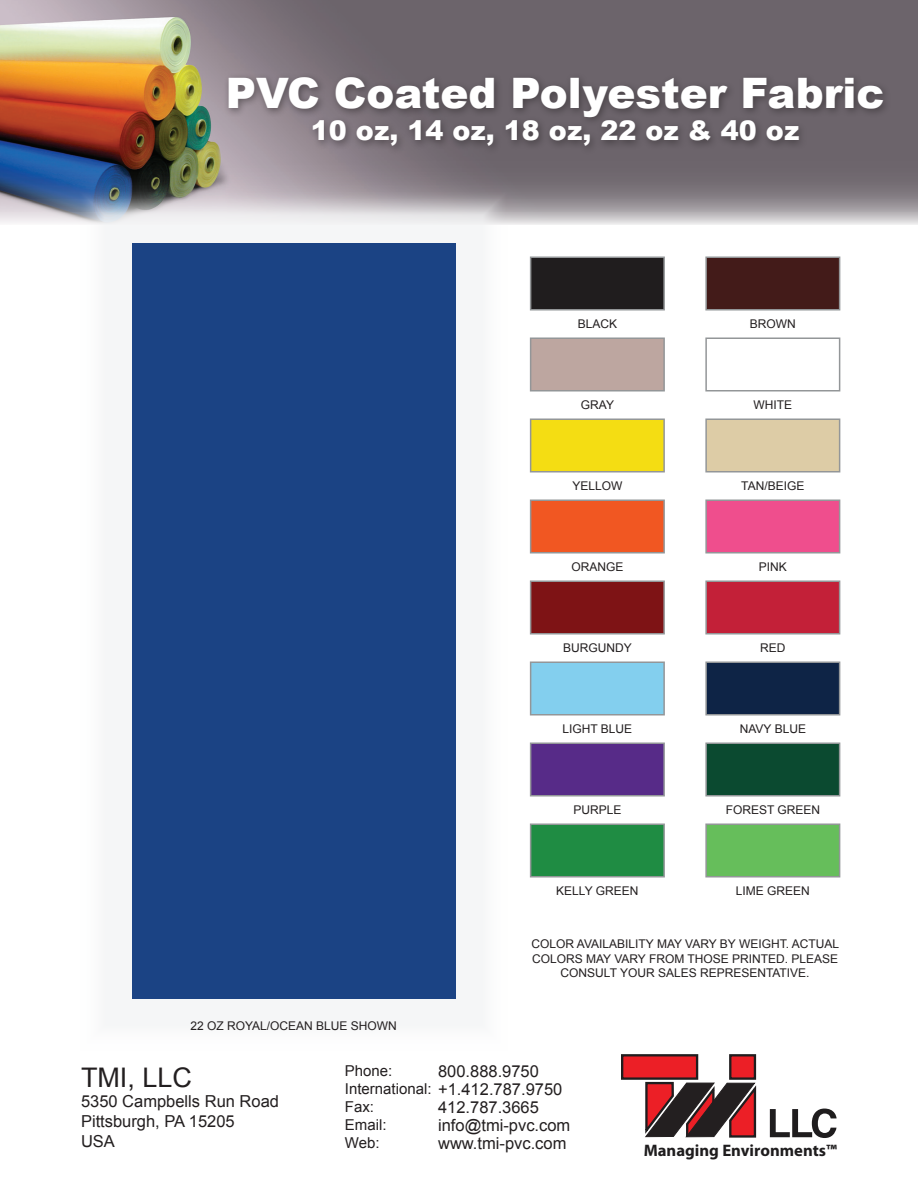
<style>
.page{position:relative;width:918px;height:1188px;background:#fff}
.page>*{position:absolute;margin:0;border:0;box-sizing:border-box;transform-origin:0 0}
.t1{font:900 42px "Arial";color:#fff}
.t2{font:900 27px "Arial";letter-spacing:.01em;color:#fff}
.t3{font:27px "Arial";color:#231f20}
.t4{font:700 16.65px "Myriad Pro";color:#1f1d1e}
.t5{font:16.5px/19.8px "Arial";color:#231f20}
.t6{font:15px/18px "Arial";color:#231f20}
.t7{font:12px/14.4px "Arial";color:#231f20;text-align:center}
.s1{font-size:15px}
</style>
<div class="page">
<img style="left:0;top:0;width:918px;height:224px">
<div style="left:78px;top:189px;width:432px;height:864px;background:#f2f3f4"></div>
<div style="left:132px;top:243px;width:324px;height:756px;background:#1b4384"></div>
<div style="left:223px;top:72px;width:669px;height:84px;background:#231f20;opacity:.5"></div>
<div style="left:622px;top:1055px;width:75px;height:24px;background:#ec1f26"></div>
<div style="left:621px;top:1054px;width:77px;height:26px;border:2px solid #201d1e"></div>
<div style="left:730px;top:1055px;width:25px;height:24px;background:#ec1f26"></div>
<div style="left:729px;top:1054px;width:27px;height:26px;border:2px solid #201d1e"></div>
<svg style="left:770px;top:1109px;width:67px;height:29px"></svg>
<svg style="left:645px;top:1081px;width:112px;height:57px;background:#744244"></svg>
<div style="left:530px;top:338px;width:135px;height:54px;background:#bda6a0;border:2px solid #939698"></div>
<div style="left:705px;top:338px;width:135px;height:54px;background:#fff;border:2px solid #939698"></div>
<div style="left:530px;top:418px;width:135px;height:54px;background:#f4dd13;border:2px solid #939698"></div>
<div style="left:705px;top:418px;width:135px;height:54px;background:#ddcca6;border:2px solid #939698"></div>
<div style="left:530px;top:500px;width:135px;height:54px;background:#f15722;border:2px solid #939698"></div>
<div style="left:705px;top:500px;width:135px;height:54px;background:#ef4e8d;border:2px solid #939698"></div>
<div style="left:530px;top:580px;width:135px;height:54px;background:#7e1315;border:2px solid #939698"></div>
<div style="left:705px;top:580px;width:135px;height:54px;background:#c32038;border:2px solid #939698"></div>
<div style="left:530px;top:662px;width:135px;height:54px;background:#83cfee;border:2px solid #939698"></div>
<div style="left:705px;top:662px;width:135px;height:54px;background:#0e2446;border:2px solid #939698"></div>
<div style="left:530px;top:742px;width:135px;height:54px;background:#572b88;border:2px solid #939698"></div>
<div style="left:705px;top:742px;width:135px;height:54px;background:#0b4a30;border:2px solid #939698"></div>
<div style="left:530px;top:824px;width:135px;height:54px;background:#1f8c43;border:2px solid #939698"></div>
<div style="left:705px;top:824px;width:135px;height:54px;background:#66be5b;border:2px solid #939698"></div>
<div style="left:705px;top:256px;width:135px;height:54px;background:#431b19;border:2px solid #939698"></div>
<div style="left:530px;top:256px;width:135px;height:54px;background:#201d1e;border:2px solid #939698"></div>
<h1 class="t1" style="left:226px;top:70px;width:660px">PVC Coated Polyester Fabric</h1>
<h2 class="t2" style="left:311px;top:116px;width:490px">10 oz, 14 oz, 18 oz, 22 oz &amp; 40 oz</h2>
<p class="t7" style="left:578px;top:317px;width:41px">BLACK</p>
<p class="t7" style="left:750px;top:317px;width:47px">BROWN</p>
<p class="t7" style="left:581px;top:398px;width:35px">GRAY</p>
<p class="t7" style="left:754px;top:398px;width:40px">WHITE</p>
<p class="t7" style="left:572px;top:479px;width:52px">YELLOW</p>
<p class="t7" style="left:741px;top:479px;width:65px">TAN/BEIG E</p>
<p class="t7" style="left:571px;top:560px;width:54px">ORANGE</p>
<p class="t7" style="left:759px;top:560px;width:30px">PINK</p>
<p class="t7" style="left:563px;top:641px;width:70px">BURGUNDY</p>
<p class="t7" style="left:760px;top:641px;width:27px">RED</p>
<p class="t7" style="left:562px;top:722px;width:71px">LIGHT BLUE</p>
<p class="t7" style="left:740px;top:722px;width:68px">NAVY BLUE</p>
<p class="t7" style="left:573px;top:803px;width:50px">PURPLE</p>
<p class="t7" style="left:726px;top:803px;width:96px">FOREST GREEN</p>
<p class="t7" style="left:556px;top:884px;width:84px">KELLY GREEN</p>
<p class="t7" style="left:736px;top:884px;width:76px">LIME GREEN</p>
<p class="t7" style="left:190px;top:1019px;width:208px">22 OZ ROYAL/OCEAN BLUE SHOWN</p>
<p class="t7" style="left:532px;top:937px;width:309px">COLOR AVAILABILITY MAY VARY BY WEIG HT. ACTUAL<br>COLORS MAY VARY FROM THOSE PRINTED. PLEASE<br>CONSULT YOUR SALES REPRESENTATIVE.</p>
<h2 class="t3" style="left:81px;top:1060px;width:79px">TMI , LLC</h2>
<h3 class="t5" style="left:81px;top:1091px;width:200px">5350 CAMPBELLS RUN ROAD<br>PITTSBURGH, PA 15205<br>USA</h3>
<h3 class="t5" style="left:438px;top:1061px;width:102px">800.888.9750</h3>
<h3 class="t5" style="left:345px;top:1079px;width:219px"><span class="s1">I NTERNATIONAL:</span> +1.412.787.9750</h3>
<h3 class="t5" style="left:438px;top:1097px;width:102px">412.787.3665</h3>
<h3 class="t5" style="left:438px;top:1115px;width:134px">INFO@TMI-PVC.COM</h3>
<h3 class="t5" style="left:438px;top:1133px;width:130px">WWW.TMI-PVC.COM</h3>
<p class="t6" style="left:345px;top:1062px;width:49px">PHONE:</p>
<p class="t6" style="left:345px;top:1098px;width:43px">FAX:<br>EMAIL:<br>WEB:</p>
<h3 class="t4" style="left:644px;top:1139px;width:195px">Managing Environments™</h3>
</div>
